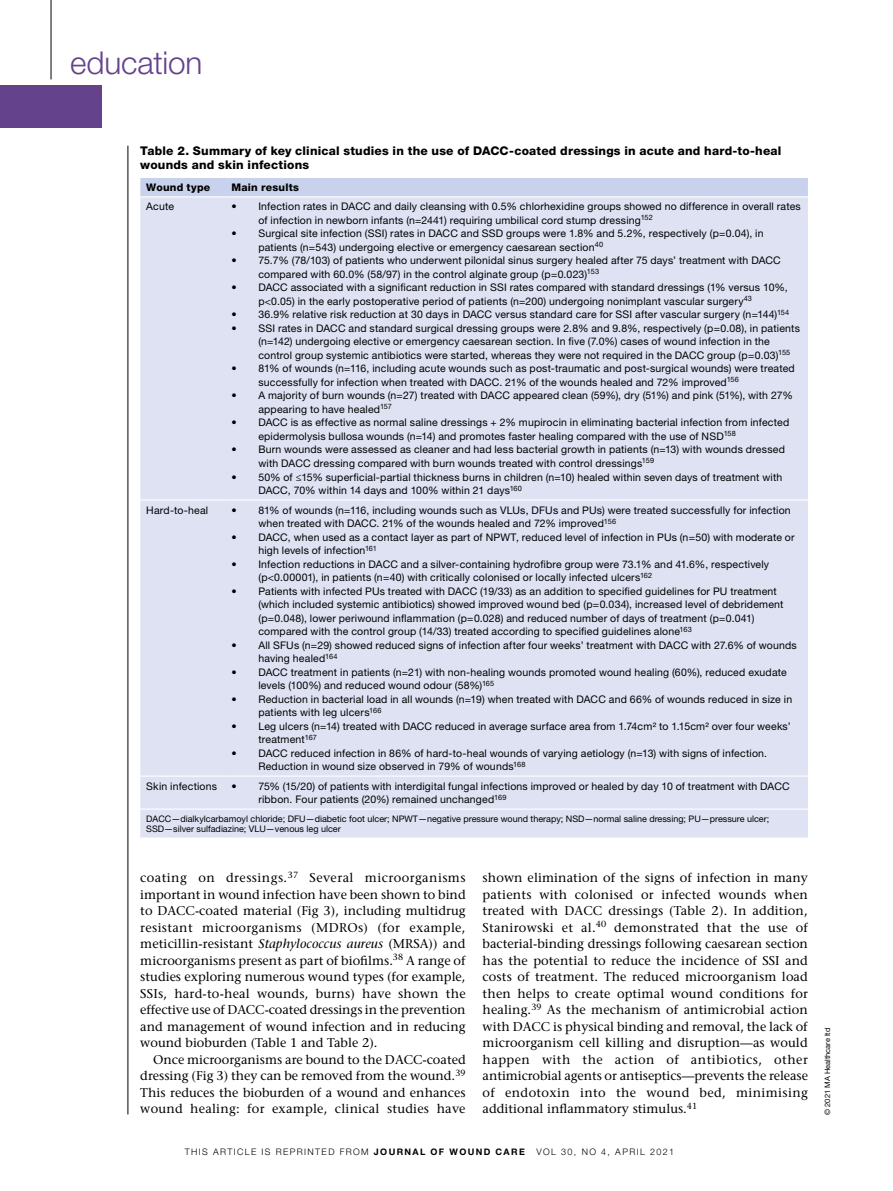
<style>
.page{position:relative;width:893px;height:1191px;background:#fff}
.page>*{position:absolute;margin:0;border:0;box-sizing:border-box;transform-origin:0 0}
.t1{font:300 31.5px "Helvetica Neue LT Std";letter-spacing:-.005em;color:#64428c}
.t2{font:500 12.75px/16.5px "Stone Serif Std";color:#000;text-align:justify}
.t3{font:800 12px/13.5px "Helvetica Neue LT Std";letter-spacing:.015em;color:#000}
.t4{font:10.5px/13.5px "Helvetica Neue LT Std";letter-spacing:.015em;color:#000}
.t5{font:800 10.5px "Helvetica Neue LT Std";letter-spacing:.025em;color:#000}
.t6{font:9px/10.5px "Helvetica Neue LT Std";color:#000}
.t7{font:300 9px "Helvetica Neue LT Std";letter-spacing:.15em;color:#000}
.t8{font:7.5px "Helvetica Neue LT Std";color:#000}
.s1{font-style:italic}
.s2{font-weight:700}
</style>
<div class="page">
<div style="left:0;top:85px;width:102px;height:43px;background:#64428c"></div>
<hr style="left:51px;top:0;width:1px;height:79px;background:#000">
<hr style="left:128px;top:146px;width:1px;height:968px;background:#000">
<div style="left:140px;top:178px;width:668px;height:18px;background:#c8d2ec"></div>
<div style="left:140px;top:197px;width:668px;height:640px;background:#dee2f3"></div>
<hr style="left:140px;top:499px;width:85px;height:1px;background:#fff">
<hr style="left:140px;top:775px;width:85px;height:1px;background:#fff">
<hr style="left:140px;top:808px;width:85px;height:1px;background:#fff">
<hr style="left:225px;top:808px;width:583px;height:1px;background:#fff">
<hr style="left:225px;top:499px;width:583px;height:1px;background:#fff">
<hr style="left:225px;top:775px;width:583px;height:1px;background:#fff">
<h1 class="t1" style="left:70px;top:44px;width:134px">education</h1>
<p class="t3" style="left:140px;top:144px;width:643px">Table 2. Summary of key clinical studies in the use of DACC-coated dressings in acute and hard-to-heal wounds and skin infections</p>
<p class="t5" style="left:146px;top:181px;width:66px">Wound type</p>
<p class="t5" style="left:231px;top:181px;width:69px">Main results</p>
<p class="t4" style="left:146px;top:200px;width:29px">Acute</p>
<p class="t4" style="left:258px;top:200px;width:544px;text-indent:-27px">• Infection rates in DACC and daily cleansing with 0.5% chlorhexidine groups showed no difference in overall rates of infection in newborn infants (n=2441) requiring umbilical cord stump dressing<sup>152</sup></p>
<p class="t4" style="left:258px;top:227px;width:507px;text-indent:-27px">• Surgical site infection (SSI) rates in DACC and SSD groups were 1.8% and 5.2%, respectively (p=0.04), in patients (n=543) undergoing elective or emergency caesarean section<sup>40</sup></p>
<p class="t4" style="left:258px;top:254px;width:524px;text-indent:-27px">• 75.7% (78/103) of patients who underwent pilonidal sinus surgery healed after 75 days’ treatment with DACC compared with 60.0% (58/97) in the control alginate group (p=0.023)<sup>153</sup></p>
<p class="t4" style="left:258px;top:281px;width:531px;text-indent:-27px">• DACC associated with a significant reduction in SSI rates compared with standard dressings (1% versus 10%, p&lt;0.05) in the early postoperative period of patients (n=200) undergoing nonimplant vascular surgery<sup>43</sup></p>
<p class="t4" style="left:231px;top:308px;width:559px">• 36.9% relative risk reduction at 30 days in DACC versus standard care for SSI after vascular surgery (n=144)<sup>154</sup></p>
<p class="t4" style="left:258px;top:321px;width:543px;text-indent:-27px">• SSI rates in DACC and standard surgical dressing groups were 2.8% and 9.8%, respectively (p=0.08), in patients (n=142) undergoing elective or emergency caesarean section. In five (7.0%) cases of wound infection in the control group systemic antibiotics were started, whereas they were not required in the DACC group (p=0.03)<sup>155</sup></p>
<p class="t4" style="left:258px;top:362px;width:538px;text-indent:-27px">• 81% of wounds (n=116, including acute wounds such as post-traumatic and post-surgical wounds) were treated successfully for infection when treated with DACC. 21% of the wounds healed and 72% improved<sup>156</sup></p>
<p class="t4" style="left:258px;top:389px;width:536px;text-indent:-27px">• A majority of burn wounds (n=27) treated with DACC appeared clean (59%), dry (51%) and pink (51%), with 27% appearing to have healed<sup>157</sup></p>
<p class="t4" style="left:258px;top:416px;width:532px;text-indent:-27px">• DACC is as effective as normal saline dressings + 2% mupirocin in eliminating bacterial infection from infected epidermolysis bullosa wounds (n=14) and promotes faster healing compared with the use of NSD<sup>158</sup></p>
<p class="t4" style="left:258px;top:443px;width:528px;text-indent:-27px">• Burn wounds were assessed as cleaner and had less bacterial growth in patients (n=13) with wounds dressed with DACC dressing compared with burn wounds treated with control dressings<sup>159</sup></p>
<p class="t4" style="left:258px;top:470px;width:525px;text-indent:-27px">• 50% of ≤15% superficial-partial thickness burns in children (n=10) healed within seven days of treatment with<br>DACC, 70% within 14 days and 100% within 21 days<sup>160</sup></p>
<p class="t4" style="left:146px;top:503px;width:63px">Hard-to-heal</p>
<p class="t4" style="left:258px;top:503px;width:534px;text-indent:-27px">• 81% of wounds (n=116, including wounds such as VLUs, DFUs and PUs) were treated successfully for infection when treated with DACC. 21% of the wounds healed and 72% improved<sup>156</sup></p>
<p class="t4" style="left:258px;top:530px;width:538px;text-indent:-27px">• DACC, when used as a contact layer as part of NPWT, reduced level of infection in PUs (n=50) with moderate or high levels of infection<sup>161</sup></p>
<p class="t4" style="left:258px;top:557px;width:512px;text-indent:-27px">• Infection reductions in DACC and a silver-containing hydrofibre group were 73.1% and 41.6%, respectively (p&lt;0.00001), in patients (n=40) with critically colonised or locally infected ulcers<sup>162</sup></p>
<p class="t4" style="left:258px;top:584px;width:527px;text-indent:-27px">• Patients with infected PUs treated with DACC (19/33) as an addition to specified guidelines for PU treatment (which included systemic antibiotics) showed improved wound bed (p=0.034), increased level of debridement (p=0.048), lower periwound inflammation (p=0.028) and reduced number of days of treatment (p=0.041) compared with the control group (14/33) treated according to specified guidelines alone<sup>163</sup></p>
<p class="t4" style="left:258px;top:638px;width:540px;text-indent:-27px">• All SFUs (n=29) showed reduced signs of infection after four weeks’ treatment with DACC with 27.6% of wounds having healed<sup>164</sup></p>
<p class="t4" style="left:258px;top:665px;width:530px;text-indent:-27px">• DACC treatment in patients (n=21) with non-healing wounds promoted wound healing (60%), reduced exudate levels (100%) and reduced wound odour (58%)<sup>165</sup></p>
<p class="t4" style="left:258px;top:692px;width:535px;text-indent:-27px">• Reduction in bacterial load in all wounds (n=19) when treated with DACC and 66% of wounds reduced in size in patients with leg ulcers<sup>166</sup></p>
<p class="t4" style="left:258px;top:719px;width:534px;text-indent:-27px">• Leg ulcers (n=14) treated with DACC reduced in average surface area from 1.74cm² to 1.15cm² over four weeks’ treatment<sup>167</sup></p>
<p class="t4" style="left:258px;top:746px;width:510px;text-indent:-27px">• DACC reduced infection in 86% of hard-to-heal wounds of varying aetiology (n=13) with signs of infection.<br>Reduction in wound size observed in 79% of wounds<sup>168</sup></p>
<p class="t4" style="left:146px;top:779px;width:72px">Skin infections</p>
<p class="t4" style="left:258px;top:779px;width:533px;text-indent:-27px">• 75% (15/20) of patients with interdigital fungal infections improved or healed by day 10 of treatment with DACC ribbon. Four patients (20%) remained unchanged<sup>169</sup></p>
<p class="t6" style="left:146px;top:813px;width:624px">DACC—dialkylcarbamoyl chloride; DFU—diabetic foot ulcer; NPWT—negative pressure wound therapy; NSD—normal saline dressing; PU—pressure ulcer;<br>SSD—silver sulfadiazine; VLU—venous leg ulcer</p>
<p class="t2" style="left:140px;top:869px;width:327px">coating on dressings.<sup>37</sup> Several microorganisms important in wound infection have been shown to bind to DACC-coated material (Fig 3), including multidrug resistant microorganisms (MDROs) (for example, meticillin-resistant <span class="s1">Staphylococcus aureus</span> (MRSA)) and microorganisms present as part of biofilms.<sup>38</sup> A range of studies exploring numerous wound types (for example, SSIs, hard-to-heal wounds, burns) have shown the effective use of DACC-coated dressings in the prevention and management of wound infection and in reducing wound bioburden (Table 1 and Table 2).</p>
<p class="t2" style="left:140px;top:1051px;width:327px;text-indent:13px">Once microorganisms are bound to the DACC-coated dressing (Fig 3) they can be removed from the wound.<sup>39<br></sup>This reduces the bioburden of a wound and enhances wound healing: for example, clinical studies have</p>
<p class="t2" style="left:483px;top:869px;width:327px">shown elimination of the signs of infection in many patients with colonised or infected wounds when treated with DACC dressings (Table 2). In addition, Stanirowski et al.<sup>40</sup> demonstrated that the use of bacterial-binding dressings following caesarean section has the potential to reduce the incidence of SSI and costs of treatment. The reduced microorganism load then helps to create optimal wound conditions for healing.<sup>39</sup> As the mechanism of antimicrobial action with DACC is physical binding and removal, the lack of microorganism cell killing and disruption—as would happen with the action of antibiotics, other antimicrobial agents or antiseptics—prevents the release of endotoxin into the wound bed, minimising additional inflammatory stimulus.<sup>41</sup></p>
<p class="t7" style="left:185px;top:1146px;width:341px">THIS ARTICLE IS REPRINTED FROM <span class="s2">JOURNAL OF WOUND CARE</span></p>
<p class="t7" style="left:536px;top:1146px;width:139px">VOL 30, NO 4, APRIL 2021</p>
<p class="t8" style="left:823px;top:1114px;width:88px;rotate:-90deg">© 2021 MA Healthcare ltd</p>
</div>
